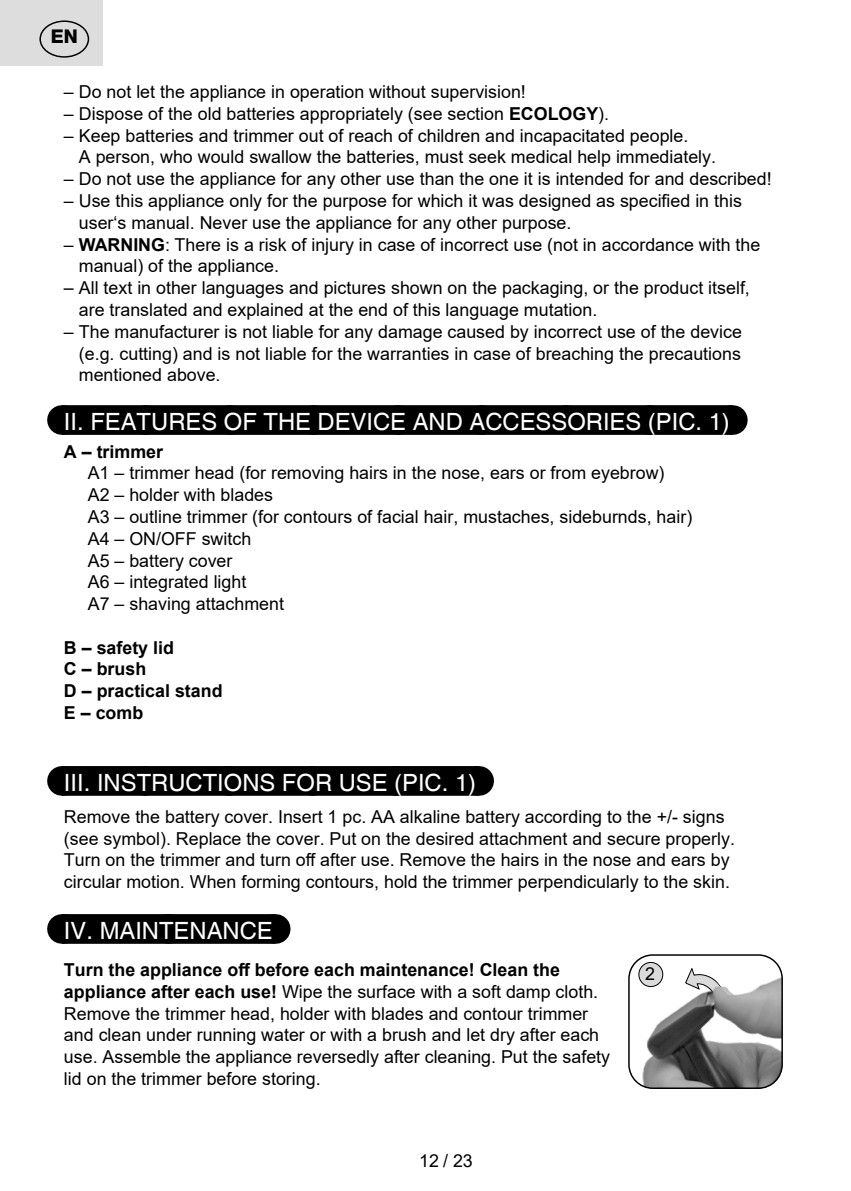
<style>
.page{position:relative;width:851px;height:1191px;background:#fff}
.page>*{position:absolute;margin:0;border:0;box-sizing:border-box;transform-origin:0 0}
.Grafický_nadpis_ETA{font:23.7px "Helvetica";color:#fff}
.t1{font:800 18.9px "Helvetica Neue OT";color:#000}
.Normální{font:17.7px/21.9px "Arial";color:#000}
._3_Text{font:17.7px/21.9px "Arial";color:#000}
.Normální-2{font:700 17.7px "Arial";color:#000}
.s1{font-weight:700}
.s2{font-family:"Helvetica"}
</style>
<div class="page">
<div style="left:0;top:0;width:102px;height:66px;background:#ddd"></div>
<div style="left:39px;top:20px;width:50px;height:38px;border:1px solid #000;border-radius:50%"></div>
<div style="left:62px;top:405px;width:669px;height:30px;background:#000"></div>
<svg style="left:147px;top:405px;width:542px;height:30px"></svg>
<hr style="left:731px;top:405px;width:1px;height:30px;background:#000">
<div style="left:62px;top:766px;width:416px;height:29px;background:#000"></div>
<svg style="left:149px;top:766px;width:287px;height:1px"></svg>
<svg style="left:478px;top:766px;width:1px;height:29px"></svg>
<div style="left:62px;top:914px;width:213px;height:29px;background:#000"></div>
<svg style="left:171px;top:914px;width:50px;height:1px"></svg>
<svg style="left:275px;top:914px;width:1px;height:29px"></svg>
<img style="left:630px;top:970px;width:152px;height:118px">
<div style="left:628px;top:954px;width:154px;height:135px;border:1px solid #000;border-radius:24px"></div>
<div style="left:638px;top:962px;width:24px;height:24px;background:#dadada;border-radius:50%"></div>
<div style="left:638px;top:962px;width:25px;height:25px;border:1px solid #000;border-radius:50%"></div>
<p class="t1" style="left:51px;top:25px;width:29px">EN</p>
<p class="Normální" style="left:64px;top:81px;width:463px">– Do not let the appliance in operation without supervision!</p>
<p class="Normální" style="left:64px;top:103px;width:546px">– Dispose of the old batteries appropriately (see section <span class="s1">ECOLOGY</span>).</p>
<p class="Normální" style="left:79px;top:124px;width:638px;text-indent:-15px">– Keep batteries and trimmer out of reach of children and incapacitated people.<br>A person, who would swallow the batteries, must seek medical help immediately.</p>
<p class="Normální" style="left:64px;top:168px;width:709px">– Do not use the appliance for any other use than the one it is intended for and described!</p>
<p class="Normální" style="left:79px;top:190px;width:664px;text-indent:-15px">– Use this appliance only for the purpose for which it was designed as specified in this user‘s manual. Never use the appliance for any other purpose.</p>
<p class="Normální" style="left:79px;top:233px;width:683px;text-indent:-15px">– <span class="s1">WARNING</span>: There is a risk of injury in case of incorrect use (not in accordance with the manual) of the appliance.</p>
<p class="_3_Text" style="left:79px;top:277px;width:672px;text-indent:-15px"><span class="s2">–</span> All text in other languages and pictures shown on the packaging, or the product itself, are translated and explained at the end of this language mutation.</p>
<p class="Normální" style="left:79px;top:320px;width:664px;text-align:justify;text-indent:-15px">– The manufacturer is not liable for any damage caused by incorrect use of the device (e.g. cutting) and is not liable for the warranties in case of breaching the precautions mentioned above.</p>
<p class="Grafický_nadpis_ETA" style="left:64px;top:408px;width:667px">II. FEATURES OF THE DEVICE AND ACCESSORIES (PIC. 1)</p>
<p class="Normální-2" style="left:64px;top:439px;width:101px">A – trimmer</p>
<p class="Normální" style="left:88px;top:462px;width:578px">A1 – trimmer head (for removing hairs in the nose, ears or from eyebrow)</p>
<p class="Normální" style="left:88px;top:484px;width:187px">A2 – holder with blades</p>
<p class="Normální" style="left:88px;top:505px;width:606px">A3 – outline trimmer (for contours of facial hair, mustaches, sideburnds, hair)</p>
<p class="Normální" style="left:88px;top:527px;width:165px">A4 – ON/OFF switch</p>
<p class="Normální" style="left:88px;top:549px;width:146px">A5 – battery cover</p>
<p class="Normální" style="left:88px;top:571px;width:160px">A6 – integrated light</p>
<p class="Normální" style="left:88px;top:593px;width:198px">A7 – shaving attachment</p>
<p class="Normální-2" style="left:64px;top:635px;width:111px">B – safety lid</p>
<p class="Normální-2" style="left:64px;top:656px;width:84px">C – brush</p>
<p class="Normální-2" style="left:64px;top:678px;width:160px">D – practical stand</p>
<p class="Normální-2" style="left:64px;top:700px;width:81px">E – comb</p>
<p class="Grafický_nadpis_ETA" style="left:64px;top:769px;width:413px">III. INSTRUCTIONS FOR USE (PIC. 1)</p>
<p class="Normální" style="left:64px;top:806px;width:672px">Remove the battery cover. Insert 1 pc. AA alkaline battery according to the +/- signs (see symbol). Replace the cover. Put on the desired attachment and secure properly.<br>Turn on the trimmer and turn off after use. Remove the hairs in the nose and ears by circular motion. When forming contours, hold the trimmer perpendicularly to the skin.</p>
<p class="Grafický_nadpis_ETA" style="left:64px;top:917px;width:210px">IV. MAINTENANCE</p>
<p class="Normální-2" style="left:64px;top:957px;width:497px">Turn the appliance off before each maintenance! Clean the</p>
<p class="Normální" style="left:645px;top:963px;width:11px">2</p>
<p class="Normální" style="left:64px;top:980px;width:547px"><span class="s1">appliance after each use!</span> Wipe the surface with a soft damp cloth.<br>Remove the trimmer head, holder with blades and contour trimmer and clean under running water or with a brush and let dry after each use. Assemble the appliance reversedly after cleaning. Put the safety lid on the trimmer before storing.</p>
<p class="Normální" style="left:419px;top:1150px;width:55px">12 / 23</p>
</div>
